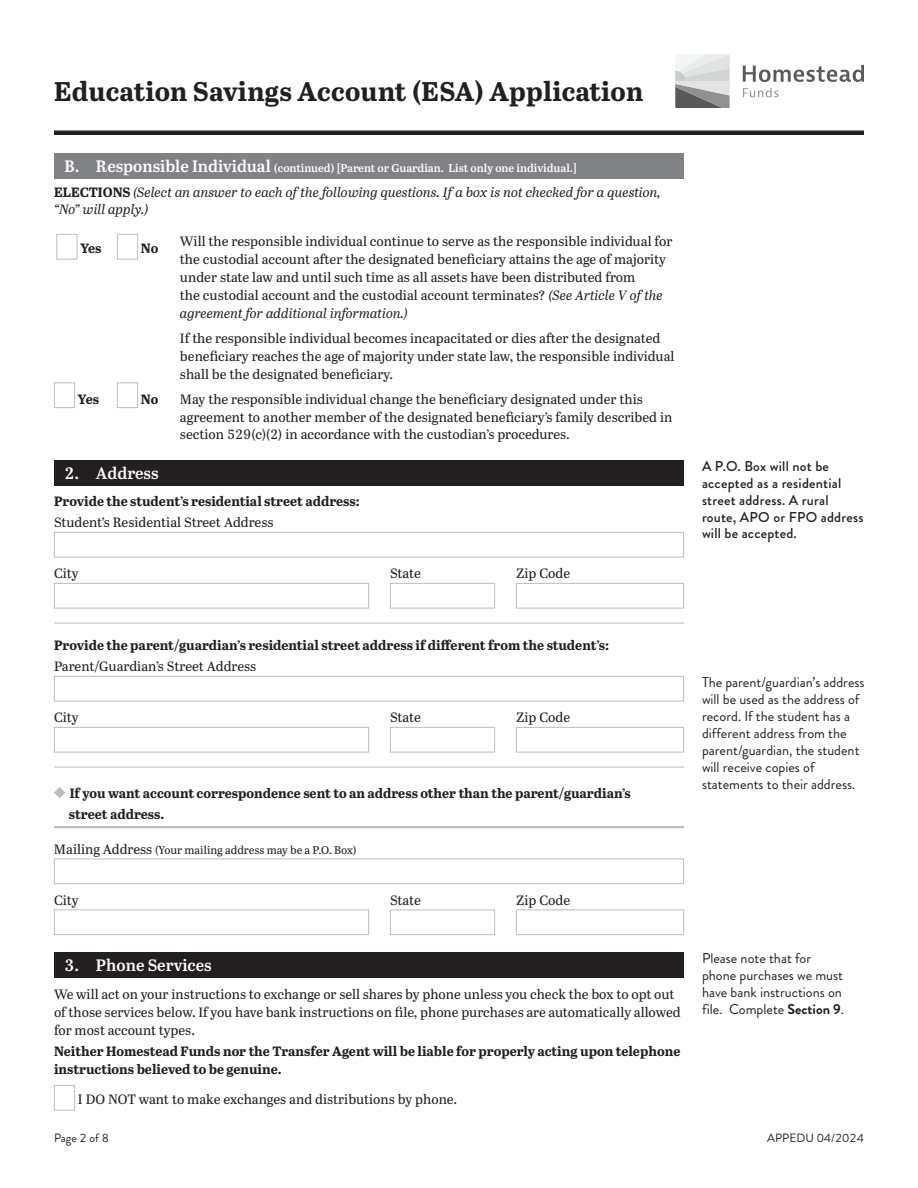
<style>
.page{position:relative;width:918px;height:1188px;background:#fff}
.page>*{position:absolute;margin:0;border:0;box-sizing:border-box;transform-origin:0 0}
.t1{font:700 27px "Abril Text";letter-spacing:.01em;color:#231f20}
.t2{font:600 16.5px "Abril Text";color:#fff}
.t3{font:14.25px/16.8px "Brandon Grotesque";color:#231f20}
.t4{font:500 14.25px/16.8px "Brandon Grotesque";letter-spacing:.015em;color:#231f20}
.t5{font:13.5px/18px "Abril Text";color:#231f20}
.t6{font:700 13.5px/21px "Abril Text";color:#231f20}
.t7{font:italic 13.5px/18px "Abril Text";color:#231f20}
.t8{font:12px "Brandon Grotesque";color:#231f20}
.t9{font:600 11.25px "Abril Text";color:#fff}
.t10{font:11.25px "Abril Text";color:#231f20}
.s1{font-size:16.5px}
.s2{font-weight:700;font-style:normal}
.s3{font-style:italic}
.s4{font-size:13.5px}
.s5{font-weight:700}
</style>
<div class="page">
<svg style="left:743px;top:65px;width:121px;height:17px"></svg>
<svg style="left:743px;top:88px;width:35px;height:9px"></svg>
<svg style="left:675px;top:54px;width:55px;height:54px;background:#bdbfc0"></svg>
<div style="left:54px;top:130px;width:810px;height:5px;background:#231f20"></div>
<hr style="left:54px;top:826px;width:630px;height:2px;background:#bcbdc0">
<div style="left:54px;top:153px;width:630px;height:25px;background:#808285"></div>
<div style="left:56px;top:234px;width:21px;height:26px;background:#fff;border:1px solid #bcbdc0"></div>
<div style="left:117px;top:234px;width:21px;height:26px;background:#fff;border:1px solid #bcbdc0"></div>
<div style="left:54px;top:382px;width:21px;height:26px;background:#fff;border:1px solid #bcbdc0"></div>
<div style="left:117px;top:382px;width:21px;height:26px;background:#fff;border:1px solid #bcbdc0"></div>
<div style="left:54px;top:460px;width:630px;height:25px;background:#231f20"></div>
<div style="left:54px;top:532px;width:630px;height:25px;background:#fff;border:1px solid #bcbdc0"></div>
<div style="left:54px;top:583px;width:315px;height:25px;background:#fff;border:1px solid #bcbdc0"></div>
<div style="left:390px;top:583px;width:105px;height:25px;background:#fff;border:1px solid #bcbdc0"></div>
<div style="left:516px;top:583px;width:168px;height:25px;background:#fff;border:1px solid #bcbdc0"></div>
<hr style="left:54px;top:623px;width:630px;height:1px;background:#bcbdc0">
<div style="left:54px;top:676px;width:630px;height:25px;background:#fff;border:1px solid #bcbdc0"></div>
<div style="left:54px;top:727px;width:315px;height:25px;background:#fff;border:1px solid #bcbdc0"></div>
<div style="left:390px;top:727px;width:105px;height:25px;background:#fff;border:1px solid #bcbdc0"></div>
<div style="left:516px;top:727px;width:168px;height:25px;background:#fff;border:1px solid #bcbdc0"></div>
<hr style="left:54px;top:767px;width:630px;height:1px;background:#bcbdc0">
<svg style="left:54px;top:787px;width:11px;height:11px"></svg>
<div style="left:54px;top:859px;width:630px;height:25px;background:#fff;border:1px solid #bcbdc0"></div>
<div style="left:54px;top:910px;width:315px;height:25px;background:#fff;border:1px solid #bcbdc0"></div>
<div style="left:390px;top:910px;width:105px;height:25px;background:#fff;border:1px solid #bcbdc0"></div>
<div style="left:516px;top:910px;width:168px;height:25px;background:#fff;border:1px solid #bcbdc0"></div>
<div style="left:54px;top:952px;width:630px;height:26px;background:#231f20"></div>
<div style="left:54px;top:1085px;width:21px;height:26px;background:#fff;border:1px solid #bcbdc0"></div>
<h1 class="t1" style="left:54px;top:72px;width:591px">Education Savings Account (ESA) Application</h1>
<p class="t9" style="left:64px;top:159px;width:514px"><span class="s1">B. Responsible Individual</span> (continued) [Parent or Guardian. List only one individual.]</p>
<p class="t7" style="left:54px;top:182px;width:608px"><span class="s2">ELECTIONS</span> (Select an answer to each of the following questions. If a box is not checked for a question, “No” will apply.)</p>
<p class="t6" style="left:80px;top:237px;width:23px">Yes</p>
<p class="t6" style="left:141px;top:237px;width:19px">No</p>
<p class="t5" style="left:180px;top:232px;width:494px">Will the responsible individual continue to serve as the responsible individual for the custodial account after the designated beneficiary attains the age of majority under state law and until such time as all assets have been distributed from<br>the custodial account and the custodial account terminates? <span class="s3">(See Article V of the agreement for additional information.)</span></p>
<p class="t5" style="left:180px;top:328px;width:496px">If the responsible individual becomes incapacitated or dies after the designated beneficiary reaches the age of majority under state law, the responsible individual shall be the designated beneficiary.</p>
<p class="t6" style="left:78px;top:388px;width:23px">Yes</p>
<p class="t6" style="left:141px;top:388px;width:19px">No</p>
<p class="t5" style="left:180px;top:389px;width:494px">May the responsible individual change the beneficiary designated under this agreement to another member of the designated beneficiary’s family described in section 529(c)(2) in accordance with the custodian’s procedures.</p>
<p class="t2" style="left:64px;top:461px;width:96px">2. Address</p>
<p class="t6" style="left:54px;top:491px;width:307px">Provide the student’s residential street address:</p>
<p class="t5" style="left:54px;top:513px;width:221px">Student’s Residential Street Address</p>
<p class="t5" style="left:54px;top:564px;width:26px">City</p>
<p class="t5" style="left:390px;top:564px;width:32px">State</p>
<p class="t5" style="left:516px;top:564px;width:56px">Zip Code</p>
<p class="t4" style="left:702px;top:458px;width:163px">A P.O. Box will not be accepted as a residential street address. A rural route, APO or FPO address will be accepted.</p>
<p class="t6" style="left:54px;top:635px;width:557px">Provide the parent/guardian’s residential street address if different from the student’s:</p>
<p class="t5" style="left:54px;top:657px;width:204px">Parent/Guardian’s Street Address</p>
<p class="t5" style="left:54px;top:708px;width:26px">City</p>
<p class="t5" style="left:390px;top:708px;width:32px">State</p>
<p class="t5" style="left:516px;top:708px;width:56px">Zip Code</p>
<p class="t6" style="left:69px;top:782px;width:563px">If you want account correspondence sent to an address other than the parent/guardian’s street address.</p>
<p class="t10" style="left:54px;top:842px;width:304px"><span class="s4">Mailing Address</span> (Your mailing address may be a P.O. Box)</p>
<p class="t5" style="left:54px;top:891px;width:26px">City</p>
<p class="t5" style="left:390px;top:891px;width:32px">State</p>
<p class="t5" style="left:516px;top:891px;width:56px">Zip Code</p>
<p class="t2" style="left:64px;top:953px;width:149px">3. Phone Services</p>
<p class="t5" style="left:54px;top:984px;width:628px">We will act on your instructions to exchange or sell shares by phone unless you check the box to opt out of those services below. If you have bank instructions on file, phone purchases are automatically allowed for most account types.</p>
<p class="t6" style="left:54px;top:1041px;width:628px;line-height:18px">Neither Homestead Funds nor the Transfer Agent will be liable for properly acting upon telephone instructions believed to be genuine.</p>
<p class="t5" style="left:78px;top:1089px;width:381px">I DO NOT want to make exchanges and distributions by phone.</p>
<p class="t3" style="left:702px;top:674px;width:164px">The parent/guardian’s address will be used as the address of record. If the student has a different address from the parent/guardian, the student will receive copies of statements to their address.</p>
<p class="t3" style="left:702px;top:950px;width:144px">Please note that for phone purchases we must have bank instructions on file. Complete <span class="s5">Section 9</span>.</p>
<p class="t8" style="left:54px;top:1130px;width:56px">Page 2 of 8</p>
<p class="t8" style="left:767px;top:1130px;width:98px">APPEDU 04/2024</p>
</div>
